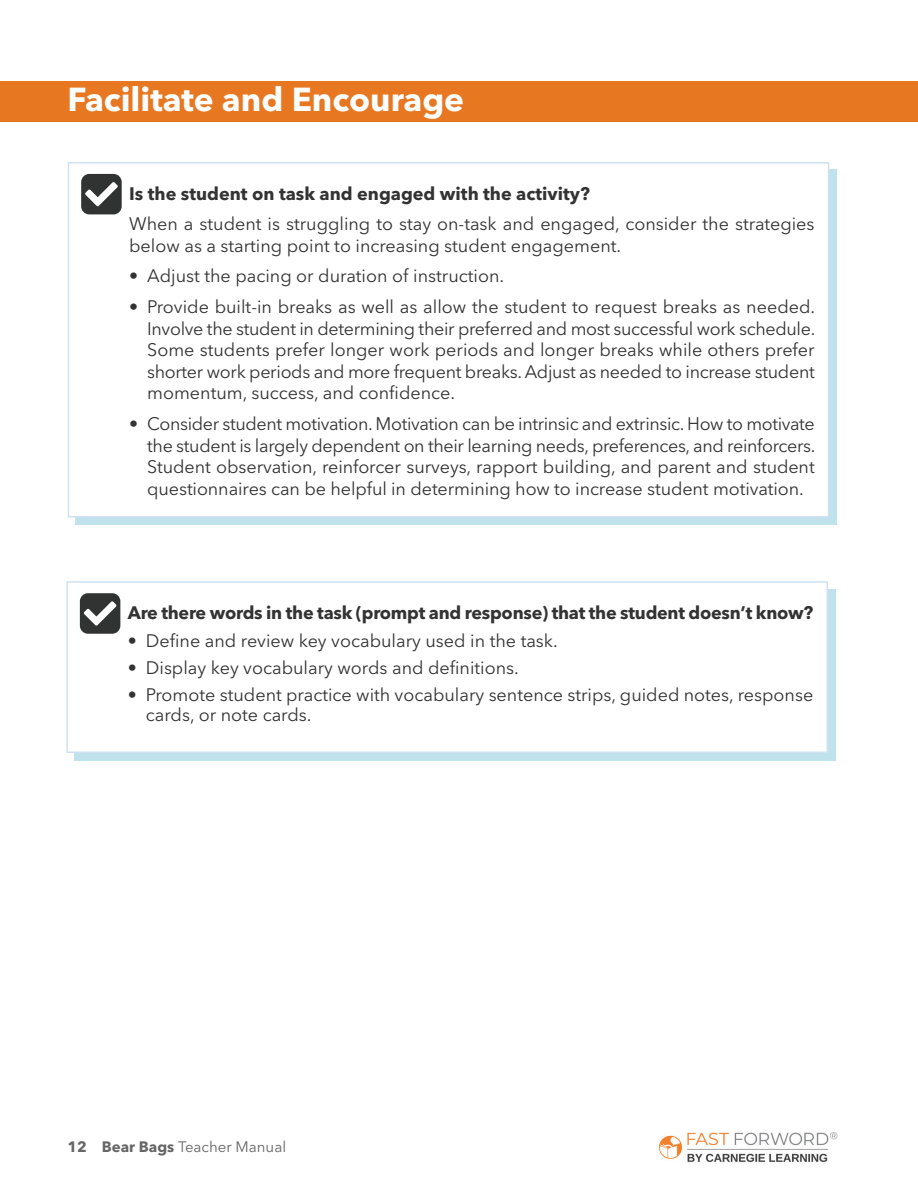
<style>
.page{position:relative;width:918px;height:1188px;background:#fff}
.page>*{position:absolute;margin:0;border:0;box-sizing:border-box;transform-origin:0 0}
.t1{font:700 33px "Avenir Next LT Pro";color:#fff}
.edited{font:18px/21.6px "Avenir Next LT Pro";color:#333}
.edited-2{font:700 18px "Avenir Next LT Pro";letter-spacing:-.015em;color:#333}
.t2{font:15px "Avenir Next LT Pro";color:#666}
.s1{font-weight:700}
</style>
<div class="page">
<div style="left:75px;top:169px;width:762px;height:356px;background:#c0e2ec"></div>
<div style="left:68px;top:162px;width:761px;height:356px;background:#fff;border:2px solid #cfe2f3"></div>
<div style="left:81px;top:174px;width:41px;height:40px;background:#313232;border-radius:8px"></div>
<svg style="left:85px;top:182px;width:33px;height:24px"></svg>
<div style="left:74px;top:589px;width:762px;height:172px;background:#c0e2ec"></div>
<div style="left:66px;top:581px;width:762px;height:172px;background:#fff;border:2px solid #cfe2f3"></div>
<div style="left:80px;top:593px;width:40px;height:41px;background:#313232;border-radius:8px"></div>
<svg style="left:84px;top:601px;width:33px;height:25px"></svg>
<img style="left:659px;top:1132px;width:179px;height:30px">
<div style="left:0;top:81px;width:918px;height:41px;background:#e87722"></div>
<h1 class="t1" style="left:68px;top:80px;width:398px">Facilitate and Encourage</h1>
<p class="edited-2" style="left:129px;top:182px;width:462px">Is the student on task and engaged with the activity?</p>
<p class="edited" style="left:129px;top:213px;width:687px">When a student is struggling to stay on-task and engaged, consider the strategies below as a starting point to increasing student engagement.</p>
<p class="edited" style="left:129px;top:265px;width:377px">• Adjust the pacing or duration of instruction.</p>
<p class="edited" style="left:147px;top:296px;width:670px;text-align:justify;text-indent:-18px">• Provide built-in breaks as well as allow the student to request breaks as needed.<br>Involve the student in determining their preferred and most successful work schedule.<br>Some students prefer longer work periods and longer breaks while others prefer shorter work periods and more frequent breaks. Adjust as needed to increase student momentum, success, and confidence.</p>
<p class="edited" style="left:147px;top:413px;width:670px;text-align:justify;text-indent:-18px">• Consider student motivation. Motivation can be intrinsic and extrinsic. How to motivate the student is largely dependent on their learning needs, preferences, and reinforcers.<br>Student observation, reinforcer surveys, rapport building, and parent and student questionnaires can be helpful in determining how to increase student motivation.</p>
<p class="edited-2" style="left:128px;top:601px;width:687px">Are there words in the task (prompt and response) that the student doesn’t know?</p>
<p class="edited" style="left:128px;top:630px;width:431px">• Define and review key vocabulary used in the task.</p>
<p class="edited" style="left:128px;top:657px;width:393px">• Display key vocabulary words and definitions.</p>
<p class="edited" style="left:146px;top:685px;width:669px;line-height:19.5px;text-indent:-18px">• Promote student practice with vocabulary sentence strips, guided notes, response cards, or note cards.</p>
<p class="t2" style="left:68px;top:1138px;width:220px"><span class="s1">12 Bear Bags</span> Teacher Manual</p>
</div>
